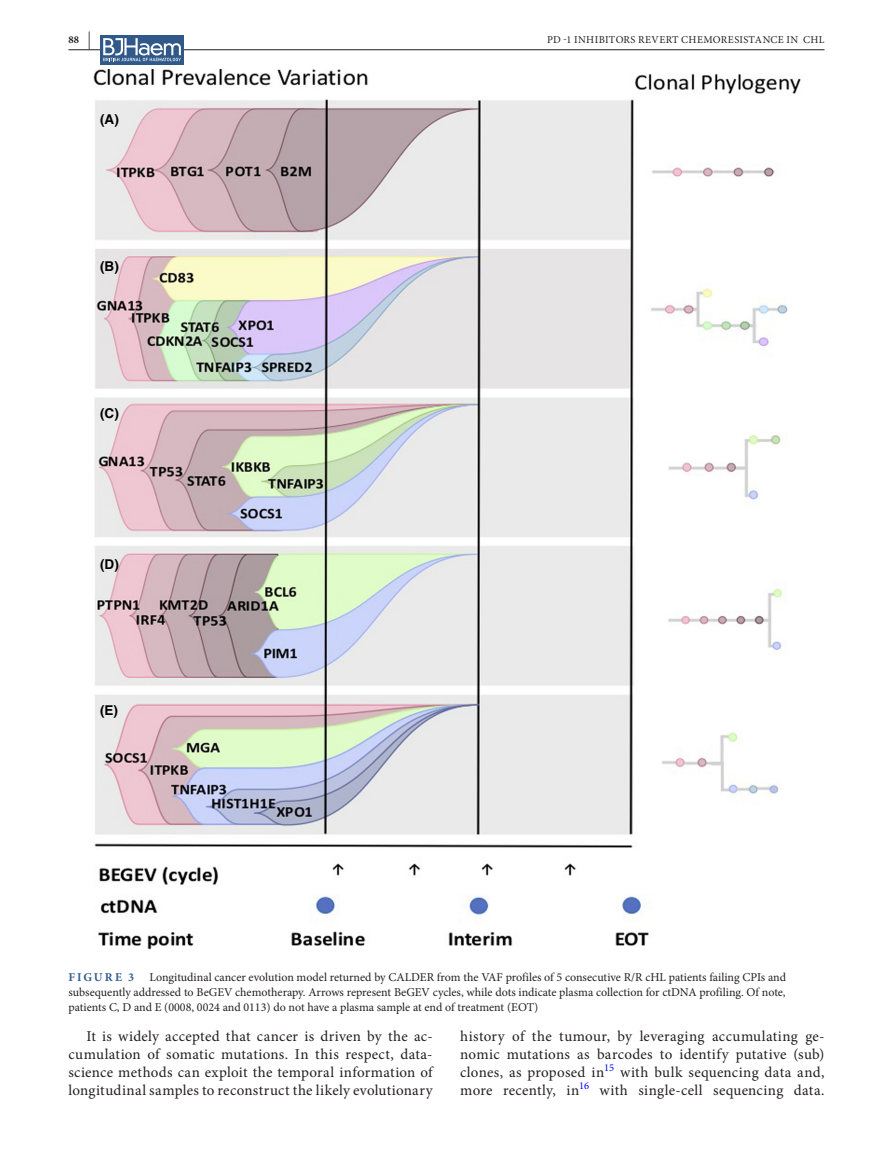
<style>
.page{position:relative;width:893px;height:1174px;background:#fff}
.page>*{position:absolute;margin:0;border:0;box-sizing:border-box;transform-origin:0 0}
.t1{font:15px/18px "Minion Pro";letter-spacing:.02em;color:#231f20;text-align:justify}
.t2{font:700 13.5px "Helvetica";color:#000}
.t3{font:12px/15px "Minion Pro";letter-spacing:-.005em;color:#231f20;text-align:justify}
.t4{font:700 12px "Minion Pro";letter-spacing:.17em;color:#325d8e}
.t5{font:10.5px "Minion Pro";letter-spacing:.03em;color:#231f20}
.t6{font:700 10.5px "Minion Pro";color:#231f20}
.t7{font:10.5px "Minion Pro";color:#00f}
.s1{font-size:18px}
</style>
<div class="page">
<hr style="left:68px;top:49px;width:756px;height:1px;background:#231f20">
<div style="left:100px;top:35px;width:84px;height:30px;background:#30598a"></div>
<svg style="left:103px;top:38px;width:78px;height:23px"></svg>
<img style="left:93px;top:69px;width:708px;height:880px">
<p class="t6" style="left:68px;top:32px;width:24px">88 <span class="s1">|</span></p>
<p class="t5" style="left:547px;top:32px;width:279px">PD -1 INHIBITORS REVERT CHEMORESISTANCE IN CHL</p>
<p class="t2" style="left:100px;top:111px;width:20px">(A)</p>
<p class="t2" style="left:100px;top:258px;width:20px">(B)</p>
<p class="t2" style="left:100px;top:405px;width:20px">(C)</p>
<p class="t2" style="left:100px;top:556px;width:20px">(D)</p>
<p class="t2" style="left:100px;top:702px;width:19px">(E)</p>
<p class="t3" style="left:68px;top:969px;width:719px;text-indent:81px">Longitudinal cancer evolution model returned by CALDER from the VAF profiles of 5 consecutive R/R cHL patients failing CPIs and subsequently addressed to BeGEV chemotherapy. Arrows represent BeGEV cycles, while dots indicate plasma collection for ctDNA profiling. Of note, patients C, D and E (0008, 0024 and 0113) do not have a plasma sample at end of treatment (EOT)</p>
<p class="t4" style="left:69px;top:968px;width:67px">FIGURE 3</p>
<p class="t1" style="left:68px;top:1027px;width:366px;text-indent:18px">It is widely accepted that cancer is driven by the ac&shy;cumulation of somatic mutations. In this respect, data&shy;science methods can exploit the temporal information of longitudinal samples to reconstruct the likely evolutionary</p>
<p class="t1" style="left:460px;top:1027px;width:366px">history of the tumour, by leveraging accumulating ge&shy;nomic mutations as barcodes to identify putative (sub) clones, as proposed in</p>
<p class="t7" style="left:604px;top:1060px;width:12px">15</p>
<p class="t1" style="left:620px;top:1063px;width:206px">with bulk sequencing data and,</p>
<p class="t1" style="left:460px;top:1081px;width:130px">more recently, in<sup>16</sup></p>
<p class="t1" style="left:600px;top:1081px;width:226px">with single-cell sequencing data.</p>
</div>
